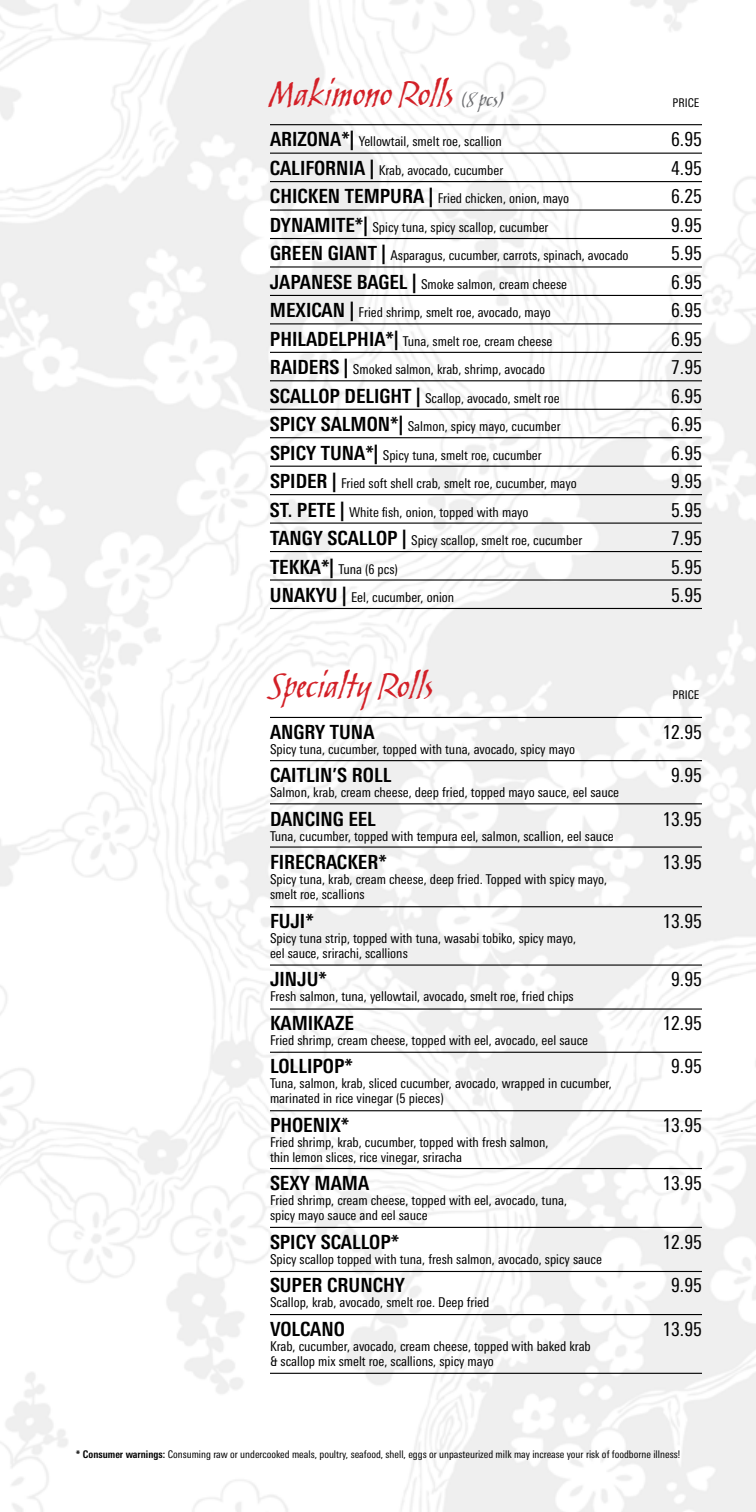
<style>
.page{position:relative;width:756px;height:1512px;background:#fff}
.page>*{position:absolute;margin:0;border:0;box-sizing:border-box;transform-origin:0 0}
.t1{font:36px "Skylark ITC Std";color:#d32027}
.t2{font:condensed 19.5px "Linotype Univers";color:#000}
.t3{font:700 condensed 19.5px "Linotype Univers";color:#000}
.t4{font:condensed 13.5px/15px "Linotype Univers";color:#000}
.t5{font:condensed 12px "Linotype Univers";color:#000}
.t6{font:condensed 10.5px "Linotype Univers";color:#000}
.s1{font-size:21px;color:#6d6e71}
.s2{font-weight:700;font-size:19.5px}
.s3{font-weight:700}
</style>
<div class="page">
<hr style="left:270px;top:153px;width:432px;height:1px;background:#000">
<hr style="left:270px;top:124px;width:432px;height:1px;background:#000">
<hr style="left:270px;top:181px;width:432px;height:1px;background:#000">
<hr style="left:270px;top:210px;width:432px;height:1px;background:#000">
<hr style="left:270px;top:238px;width:432px;height:1px;background:#000">
<hr style="left:270px;top:266px;width:432px;height:2px;background:#000">
<hr style="left:270px;top:295px;width:432px;height:1px;background:#000">
<hr style="left:270px;top:323px;width:432px;height:1px;background:#000">
<hr style="left:270px;top:352px;width:432px;height:1px;background:#000">
<hr style="left:270px;top:380px;width:432px;height:1px;background:#000">
<hr style="left:270px;top:409px;width:432px;height:1px;background:#000">
<hr style="left:270px;top:437px;width:432px;height:1px;background:#000">
<hr style="left:270px;top:466px;width:432px;height:1px;background:#000">
<hr style="left:270px;top:494px;width:432px;height:1px;background:#000">
<hr style="left:270px;top:523px;width:432px;height:1px;background:#000">
<hr style="left:270px;top:551px;width:432px;height:1px;background:#000">
<hr style="left:270px;top:579px;width:432px;height:2px;background:#000">
<hr style="left:270px;top:608px;width:432px;height:1px;background:#000">
<hr style="left:270px;top:760px;width:432px;height:1px;background:#000">
<hr style="left:270px;top:717px;width:432px;height:1px;background:#000">
<hr style="left:270px;top:803px;width:432px;height:1px;background:#000">
<hr style="left:270px;top:846px;width:432px;height:2px;background:#000">
<hr style="left:270px;top:906px;width:432px;height:1px;background:#000">
<hr style="left:270px;top:965px;width:432px;height:1px;background:#000">
<hr style="left:270px;top:1008px;width:432px;height:2px;background:#000">
<hr style="left:270px;top:1052px;width:432px;height:1px;background:#000">
<hr style="left:270px;top:1110px;width:432px;height:1px;background:#000">
<hr style="left:270px;top:1168px;width:432px;height:1px;background:#000">
<hr style="left:270px;top:1227px;width:432px;height:1px;background:#000">
<hr style="left:270px;top:1271px;width:432px;height:1px;background:#000">
<hr style="left:270px;top:1314px;width:432px;height:1px;background:#000">
<hr style="left:270px;top:1373px;width:432px;height:1px;background:#000">
<h1 class="t1" style="left:270px;top:74px;width:237px">Makimono Rolls <span class="s1">(8 pcs)</span></h1>
<p class="t5" style="left:673px;top:96px;width:28px">PRICE</p>
<p class="t4" style="left:270px;top:134px;width:233px"><span class="s2">ARIZONA*|</span> Yellowtail, smelt roe, scallion</p>
<h2 class="t2" style="left:671px;top:128px;width:32px">6.95</h2>
<p class="t4" style="left:270px;top:162px;width:235px"><span class="s2">CALIFORNIA |</span> Krab, avocado, cucumber</p>
<h2 class="t2" style="left:671px;top:157px;width:32px">4.95</h2>
<p class="t4" style="left:270px;top:191px;width:301px"><span class="s2">CHICKEN TEMPURA |</span> Fried chicken, onion, mayo</p>
<h2 class="t2" style="left:671px;top:185px;width:32px">6.25</h2>
<p class="t4" style="left:270px;top:219px;width:280px"><span class="s2">DYNAMITE*|</span> Spicy tuna, spicy scallop, cucumber</p>
<h2 class="t2" style="left:671px;top:214px;width:32px">9.95</h2>
<p class="t4" style="left:270px;top:248px;width:360px"><span class="s2">GREEN GIANT |</span> Asparagus, cucumber, carrots, spinach, avocado</p>
<h2 class="t2" style="left:671px;top:242px;width:32px">5.95</h2>
<p class="t4" style="left:270px;top:276px;width:299px"><span class="s2">JAPANESE BAGEL |</span> Smoke salmon, cream cheese</p>
<h2 class="t2" style="left:671px;top:271px;width:32px">6.95</h2>
<p class="t4" style="left:270px;top:305px;width:282px"><span class="s2">MEXICAN |</span> Fried shrimp, smelt roe, avocado, mayo</p>
<h2 class="t2" style="left:671px;top:299px;width:32px">6.95</h2>
<p class="t4" style="left:270px;top:333px;width:284px"><span class="s2">PHILADELPHIA*|</span> Tuna, smelt roe, cream cheese</p>
<h2 class="t2" style="left:671px;top:328px;width:32px">6.95</h2>
<p class="t4" style="left:270px;top:362px;width:277px"><span class="s2">RAIDERS |</span> Smoked salmon, krab, shrimp, avocado</p>
<h2 class="t2" style="left:671px;top:356px;width:32px">7.95</h2>
<p class="t4" style="left:270px;top:390px;width:291px"><span class="s2">SCALLOP DELIGHT |</span> Scallop, avocado, smelt roe</p>
<h2 class="t2" style="left:671px;top:385px;width:32px">6.95</h2>
<p class="t4" style="left:270px;top:419px;width:292px"><span class="s2">SPICY SALMON*|</span> Salmon, spicy mayo, cucumber</p>
<h2 class="t2" style="left:671px;top:413px;width:32px">6.95</h2>
<p class="t4" style="left:270px;top:447px;width:273px"><span class="s2">SPICY TUNA*|</span> Spicy tuna, smelt roe, cucumber</p>
<h2 class="t2" style="left:671px;top:442px;width:32px">6.95</h2>
<p class="t4" style="left:270px;top:476px;width:308px"><span class="s2">SPIDER |</span> Fried soft shell crab, smelt roe, cucumber, mayo</p>
<h2 class="t2" style="left:671px;top:470px;width:32px">9.95</h2>
<p class="t4" style="left:270px;top:504px;width:260px"><span class="s2">ST. PETE |</span> White fish, onion, topped with mayo</p>
<h2 class="t2" style="left:671px;top:499px;width:32px">5.95</h2>
<p class="t4" style="left:270px;top:533px;width:314px"><span class="s2">TANGY SCALLOP |</span> Spicy scallop, smelt roe, cucumber</p>
<h2 class="t2" style="left:671px;top:527px;width:32px">7.95</h2>
<p class="t4" style="left:270px;top:561px;width:129px"><span class="s2">TEKKA*|</span> Tuna (6 pcs)</p>
<h2 class="t2" style="left:671px;top:556px;width:32px">5.95</h2>
<p class="t4" style="left:270px;top:590px;width:186px"><span class="s2">UNAKYU |</span> Eel, cucumber, onion</p>
<h2 class="t2" style="left:671px;top:584px;width:32px">5.95</h2>
<h1 class="t1" style="left:270px;top:666px;width:166px">Specialty Rolls</h1>
<p class="t5" style="left:673px;top:688px;width:28px">PRICE</p>
<h2 class="t3" style="left:270px;top:720px;width:106px">ANGRY TUNA</h2>
<h2 class="t2" style="left:662px;top:721px;width:41px">12.95</h2>
<p class="t4" style="left:270px;top:741px;width:307px">Spicy tuna, cucumber, topped with tuna, avocado, spicy mayo</p>
<h2 class="t3" style="left:270px;top:764px;width:123px">CAITLIN’S ROLL</h2>
<h2 class="t2" style="left:671px;top:764px;width:32px">9.95</h2>
<p class="t4" style="left:270px;top:785px;width:351px">Salmon, krab, cream cheese, deep fried, topped mayo sauce, eel sauce</p>
<h2 class="t3" style="left:270px;top:807px;width:108px">DANCING EEL</h2>
<h2 class="t2" style="left:662px;top:808px;width:41px">13.95</h2>
<p class="t4" style="left:270px;top:828px;width:345px">Tuna, cucumber, topped with tempura eel, salmon, scallion, eel sauce</p>
<h2 class="t3" style="left:270px;top:851px;width:118px">FIRECRACKER*</h2>
<h2 class="t2" style="left:662px;top:851px;width:41px">13.95</h2>
<p class="t4" style="left:270px;top:872px;width:339px">Spicy tuna, krab, cream cheese, deep fried. Topped with spicy mayo, smelt roe, scallions</p>
<h2 class="t3" style="left:270px;top:909px;width:45px">FUJI*</h2>
<h2 class="t2" style="left:662px;top:910px;width:41px">13.95</h2>
<p class="t4" style="left:270px;top:930px;width:308px">Spicy tuna strip, topped with tuna, wasabi tobiko, spicy mayo, eel sauce, srirachi, scallions</p>
<h2 class="t3" style="left:270px;top:968px;width:59px">JINJU*</h2>
<h2 class="t2" style="left:671px;top:968px;width:32px">9.95</h2>
<p class="t4" style="left:270px;top:989px;width:305px">Fresh salmon, tuna, yellowtail, avocado, smelt roe, fried chips</p>
<h2 class="t3" style="left:270px;top:1011px;width:85px">KAMIKAZE</h2>
<h2 class="t2" style="left:662px;top:1012px;width:41px">12.95</h2>
<p class="t4" style="left:270px;top:1032px;width:320px">Fried shrimp, cream cheese, topped with eel, avocado, eel sauce</p>
<h2 class="t3" style="left:270px;top:1055px;width:84px">LOLLIPOP*</h2>
<h2 class="t2" style="left:671px;top:1055px;width:32px">9.95</h2>
<p class="t4" style="left:270px;top:1076px;width:343px">Tuna, salmon, krab, sliced cucumber, avocado, wrapped in cucumber, marinated in rice vinegar (5 pieces)</p>
<h2 class="t3" style="left:270px;top:1113px;width:81px">PHOENIX*</h2>
<h2 class="t2" style="left:662px;top:1114px;width:41px">13.95</h2>
<p class="t4" style="left:270px;top:1134px;width:280px">Fried shrimp, krab, cucumber, topped with fresh salmon, thin lemon slices, rice vinegar, sriracha</p>
<h2 class="t3" style="left:270px;top:1172px;width:101px">SEXY MAMA</h2>
<h2 class="t2" style="left:662px;top:1172px;width:41px">13.95</h2>
<p class="t4" style="left:270px;top:1193px;width:299px">Fried shrimp, cream cheese, topped with eel, avocado, tuna, spicy mayo sauce and eel sauce</p>
<h2 class="t3" style="left:270px;top:1230px;width:131px">SPICY SCALLOP*</h2>
<h2 class="t2" style="left:662px;top:1231px;width:41px">12.95</h2>
<p class="t4" style="left:270px;top:1251px;width:333px">Spicy scallop topped with tuna, fresh salmon, avocado, spicy sauce</p>
<h2 class="t3" style="left:270px;top:1274px;width:136px">SUPER CRUNCHY</h2>
<h2 class="t2" style="left:671px;top:1274px;width:32px">9.95</h2>
<p class="t4" style="left:270px;top:1295px;width:221px">Scallop, krab, avocado, smelt roe. Deep fried</p>
<h2 class="t3" style="left:270px;top:1317px;width:76px">VOLCANO</h2>
<h2 class="t2" style="left:662px;top:1318px;width:41px">13.95</h2>
<p class="t4" style="left:270px;top:1338px;width:322px">Krab, cucumber, avocado, cream cheese, topped with baked krab &amp; scallop mix smelt roe, scallions, spicy mayo</p>
<p class="t6" style="left:76px;top:1448px;width:606px"><span class="s3">* Consumer warnings:</span> Consuming raw or undercooked meals, poultry, seafood, shell, eggs or unpasteurized milk may increase your risk of foodborne illness!</p>
</div>
